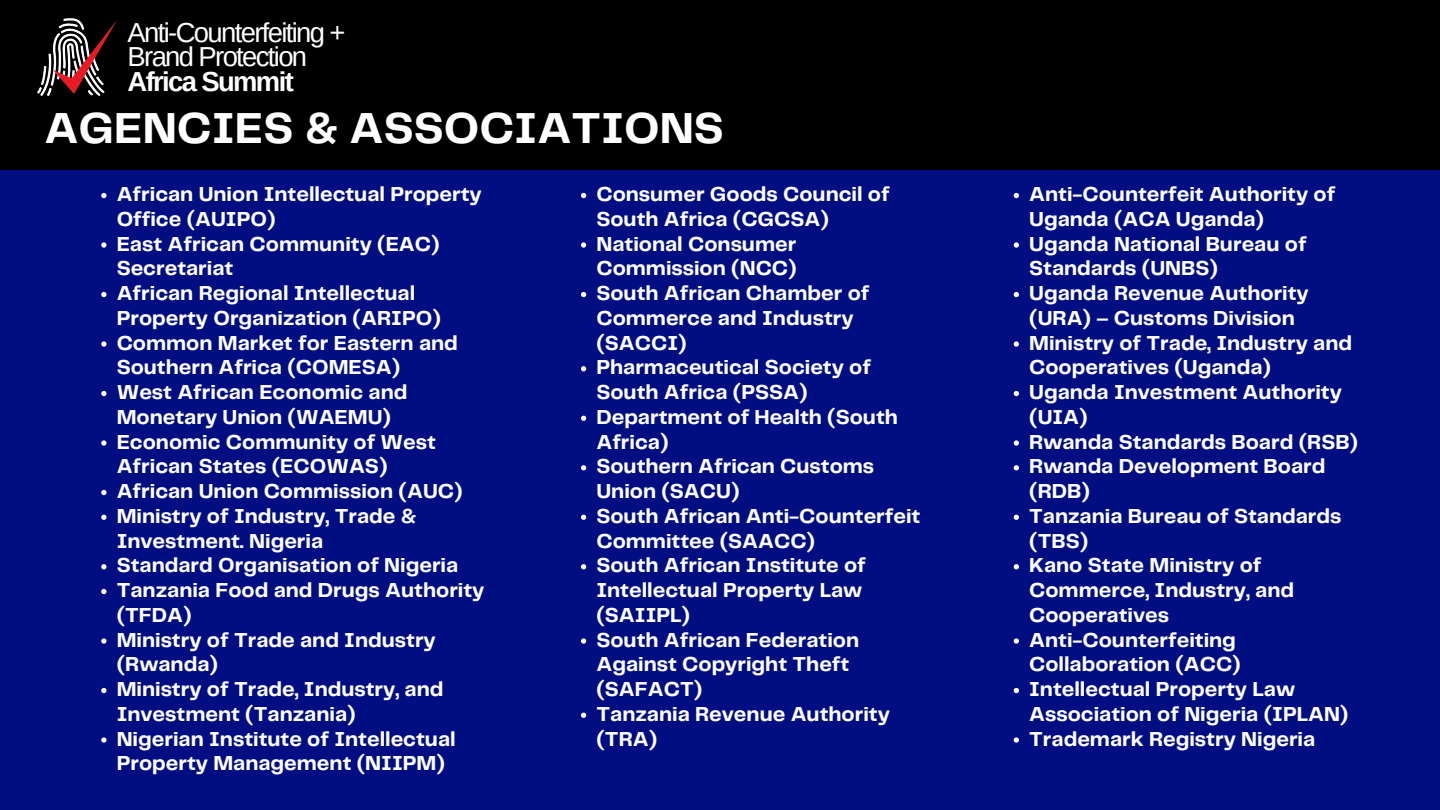
<style>
.page{position:relative;width:1440px;height:810px;background:#000}
.page>*{position:absolute;margin:0;border:0;box-sizing:border-box;transform-origin:0 0}
.t1{font:700 45px "Telegraf";color:#fff}
.t2{font:27.4px/24.5px "Arimo";letter-spacing:-.06em;color:#fff}
.t3{font:700 21px/24.8px "Telegraf";color:#fff}
.s1{font-weight:700}
</style>
<div class="page">
<div style="left:0;top:171px;width:1440px;height:639px;background:#000e82"></div>
<svg style="left:581px;top:193px;width:5px;height:5px"></svg>
<svg style="left:581px;top:242px;width:5px;height:6px"></svg>
<svg style="left:581px;top:292px;width:5px;height:5px"></svg>
<svg style="left:581px;top:366px;width:5px;height:5px"></svg>
<svg style="left:581px;top:416px;width:5px;height:5px"></svg>
<svg style="left:581px;top:465px;width:5px;height:5px"></svg>
<svg style="left:581px;top:515px;width:5px;height:5px"></svg>
<svg style="left:581px;top:564px;width:5px;height:5px"></svg>
<svg style="left:581px;top:638px;width:5px;height:6px"></svg>
<svg style="left:581px;top:713px;width:5px;height:5px"></svg>
<svg style="left:1014px;top:193px;width:5px;height:5px"></svg>
<svg style="left:1014px;top:242px;width:5px;height:6px"></svg>
<svg style="left:1014px;top:292px;width:5px;height:5px"></svg>
<svg style="left:1014px;top:341px;width:5px;height:6px"></svg>
<svg style="left:1014px;top:391px;width:5px;height:5px"></svg>
<svg style="left:1014px;top:440px;width:5px;height:6px"></svg>
<svg style="left:1014px;top:465px;width:5px;height:5px"></svg>
<svg style="left:1014px;top:515px;width:5px;height:5px"></svg>
<svg style="left:1014px;top:564px;width:5px;height:5px"></svg>
<svg style="left:1014px;top:638px;width:5px;height:6px"></svg>
<svg style="left:1014px;top:688px;width:5px;height:5px"></svg>
<svg style="left:1014px;top:737px;width:5px;height:6px"></svg>
<img style="left:37px;top:18px;width:80px;height:78px">
<svg style="left:101px;top:193px;width:5px;height:5px"></svg>
<svg style="left:101px;top:242px;width:5px;height:6px"></svg>
<svg style="left:101px;top:292px;width:5px;height:5px"></svg>
<svg style="left:101px;top:341px;width:5px;height:6px"></svg>
<svg style="left:101px;top:391px;width:5px;height:5px"></svg>
<svg style="left:101px;top:440px;width:5px;height:6px"></svg>
<svg style="left:101px;top:490px;width:5px;height:5px"></svg>
<svg style="left:101px;top:515px;width:5px;height:5px"></svg>
<svg style="left:101px;top:564px;width:5px;height:5px"></svg>
<svg style="left:101px;top:589px;width:5px;height:5px"></svg>
<svg style="left:101px;top:638px;width:5px;height:6px"></svg>
<svg style="left:101px;top:688px;width:5px;height:5px"></svg>
<svg style="left:101px;top:737px;width:5px;height:6px"></svg>
<p class="t2" style="left:128px;top:20px;width:219px">Anti-Counterfeiting +<br>Brand Protection<br><span class="s1">Africa Summit</span></p>
<p class="t1" style="left:45px;top:109px;width:681px">AGENCIES &amp; ASSOCIATIONS</p>
<p class="t3" style="left:117px;top:183px;width:367px">African Union Intellectual Property<br>Office (AUIPO)</p>
<p class="t3" style="left:117px;top:232px;width:325px">East African Community (EAC)<br>Secretariat</p>
<p class="t3" style="left:117px;top:282px;width:326px">African Regional Intellectual<br>Property Organization (ARIPO)</p>
<p class="t3" style="left:117px;top:331px;width:343px">Common Market for Eastern and<br>Southern Africa (COMESA)</p>
<p class="t3" style="left:117px;top:381px;width:292px">West African Economic and<br>Monetary Union (WAEMU)</p>
<p class="t3" style="left:117px;top:430px;width:321px">Economic Community of West<br>African States (ECOWAS)</p>
<p class="t3" style="left:117px;top:480px;width:347px">African Union Commission (AUC)</p>
<p class="t3" style="left:117px;top:505px;width:301px">Ministry of Industry, Trade &amp;<br>Investment. Nigeria</p>
<p class="t3" style="left:117px;top:554px;width:343px">Standard Organisation of Nigeria</p>
<p class="t3" style="left:117px;top:579px;width:369px">Tanzania Food and Drugs Authority (TFDA)</p>
<p class="t3" style="left:117px;top:628px;width:321px">Ministry of Trade and Industry (Rwanda)</p>
<p class="t3" style="left:117px;top:678px;width:328px">Ministry of Trade, Industry, and<br>Investment (Tanzania)</p>
<p class="t3" style="left:117px;top:727px;width:341px">Nigerian Institute of Intellectual<br>Property Management (NIIPM)</p>
<p class="t3" style="left:596px;top:183px;width:295px">Consumer Goods Council of<br>South Africa (CGCSA)</p>
<h2 class="t3" style="left:596px;top:232px;width:202px">National Consumer<br>Commission (NCC)</h2>
<h1 class="t3" style="left:596px;top:282px;width:275px">South African Chamber of<br>Commerce and Industry (SACCI)</h1>
<p class="t3" style="left:596px;top:356px;width:276px">Pharmaceutical Society of<br>South Africa (PSSA)</p>
<p class="t3" style="left:596px;top:406px;width:303px">Department of Health (South<br>Africa)</p>
<p class="t3" style="left:596px;top:455px;width:279px">Southern African Customs<br>Union (SACU)</p>
<p class="t3" style="left:596px;top:505px;width:326px">South African Anti-Counterfeit<br>Committee (SAACC)</p>
<p class="t3" style="left:596px;top:554px;width:271px">South African Institute of<br>Intellectual Property Law (SAIIPL)</p>
<p class="t3" style="left:596px;top:628px;width:264px">South African Federation<br>Against Copyright Theft (SAFACT)</p>
<p class="t3" style="left:596px;top:703px;width:295px">Tanzania Revenue Authority (TRA)</p>
<p class="t3" style="left:1029px;top:183px;width:308px">Anti-Counterfeit Authority of<br>Uganda (ACA Uganda)</p>
<p class="t3" style="left:1029px;top:232px;width:279px">Uganda National Bureau of<br>Standards (UNBS)</p>
<p class="t3" style="left:1029px;top:282px;width:281px">Uganda Revenue Authority (URA) – Customs Division</p>
<p class="t3" style="left:1029px;top:331px;width:324px">Ministry of Trade, Industry and<br>Cooperatives (Uganda)</p>
<p class="t3" style="left:1029px;top:381px;width:314px">Uganda Investment Authority (UIA)</p>
<p class="t3" style="left:1029px;top:430px;width:330px">Rwanda Standards Board (RSB)</p>
<p class="t3" style="left:1029px;top:455px;width:298px">Rwanda Development Board (RDB)</p>
<p class="t3" style="left:1029px;top:505px;width:314px">Tanzania Bureau of Standards (TBS)</p>
<p class="t3" style="left:1029px;top:554px;width:266px">Kano State Ministry of<br>Commerce, Industry, and<br>Cooperatives</p>
<p class="t3" style="left:1029px;top:628px;width:213px">Anti-Counterfeiting<br>Collaboration (ACC)</p>
<p class="t3" style="left:1029px;top:678px;width:321px">Intellectual Property Law<br>Association of Nigeria (IPLAN)</p>
<p class="t3" style="left:1029px;top:727px;width:288px">Trademark Registry Nigeria</p>
</div>
